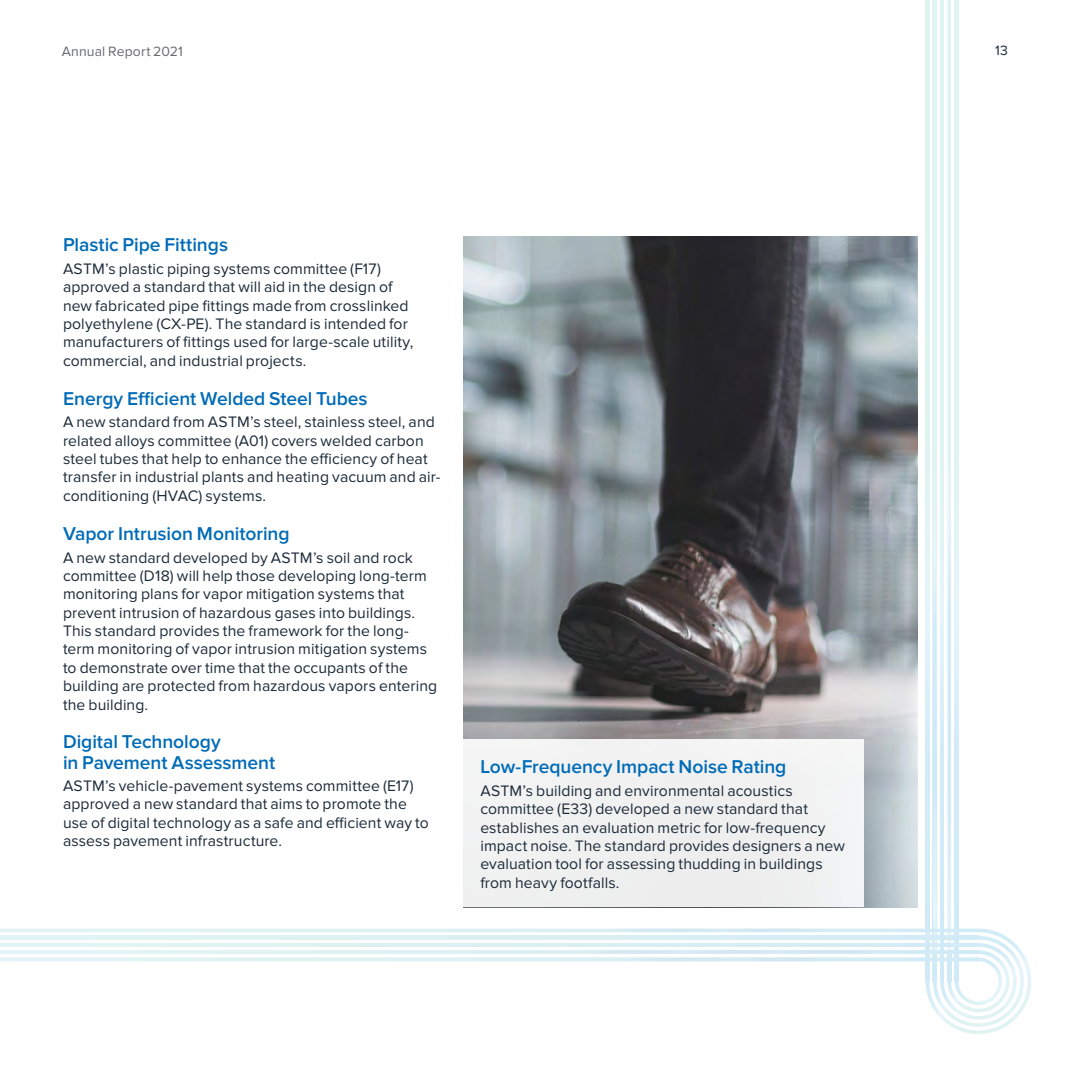
<style>
.page{position:relative;width:1071px;height:1071px;background:#fff}
.page>*{position:absolute;margin:0;border:0;box-sizing:border-box;transform-origin:0 0}
.New_Subhead{font:600 19.25px/21px "Proxima Nova";letter-spacing:-.005em;color:#006bb7}
.Body_Text_9_10_5pt_R{font:15.75px/18.4px "Proxima Nova";letter-spacing:.005em;color:#1c2b39}
.t1{font:14px "Proxima Nova";letter-spacing:.01em;color:#696a6d}
.t2{font:14px "Proxima Nova";color:#1c2b39}
</style>
<div class="page">
<hr style="left:0;top:936px;width:978px;height:3px;background:#dcf0f4">
<hr style="left:0;top:950px;width:978px;height:4px;background:#def2f3">
<hr style="left:0;top:943px;width:978px;height:4px;background:#dcf0f4">
<hr style="left:0;top:929px;width:978px;height:3px;background:#ddf1f3">
<hr style="left:0;top:958px;width:978px;height:3px;background:#def1f3">
<svg style="left:926px;top:0;width:105px;height:1034px"></svg>
<img style="left:933px;top:954px;width:4px;height:27px">
<img style="left:947px;top:954px;width:4px;height:27px">
<img style="left:463px;top:236px;width:455px;height:671px">
<div style="left:463px;top:740px;width:401px;height:167px;background:#f0f1f1"></div>
<p class="t1" style="left:62px;top:43px;width:123px">Annual Report 2021</p>
<p class="t2" style="left:995px;top:42px;width:14px">13</p>
<p class="New_Subhead" style="left:63px;top:235px;width:167px">Plastic Pipe Fittings</p>
<p class="Body_Text_9_10_5pt_R" style="left:63px;top:260px;width:352px">ASTM’s plastic piping systems committee (F17) approved a standard that will aid in the design of new fabricated pipe fittings made from crosslinked polyethylene (CX-PE). The standard is intended for manufacturers of fittings used for large-scale utility, commercial, and industrial projects.</p>
<p class="New_Subhead" style="left:63px;top:389px;width:306px">Energy Efficient Welded Steel Tubes</p>
<p class="Body_Text_9_10_5pt_R" style="left:63px;top:413px;width:379px">A new standard from ASTM’s steel, stainless steel, and related alloys committee (A01) covers welded carbon steel tubes that help to enhance the efficiency of heat transfer in industrial plants and heating vacuum and air&shy;conditioning (HVAC) systems.</p>
<p class="New_Subhead" style="left:63px;top:524px;width:228px">Vapor Intrusion Monitoring</p>
<p class="Body_Text_9_10_5pt_R" style="left:63px;top:548px;width:376px">A new standard developed by ASTM’s soil and rock committee (D18) will help those developing long-term monitoring plans for vapor mitigation systems that prevent intrusion of hazardous gases into buildings.<br>This standard provides the framework for the long&shy;term monitoring of vapor intrusion mitigation systems to demonstrate over time that the occupants of the building are protected from hazardous vapors entering the building.</p>
<p class="New_Subhead" style="left:63px;top:731px;width:214px">Digital Technology<br>in Pavement Assessment</p>
<p class="Body_Text_9_10_5pt_R" style="left:63px;top:777px;width:367px">ASTM’s vehicle-pavement systems committee (E17) approved a new standard that aims to promote the use of digital technology as a safe and efficient way to assess pavement infrastructure.</p>
<p class="New_Subhead" style="left:480px;top:757px;width:308px">Low-Frequency Impact Noise Rating</p>
<p class="Body_Text_9_10_5pt_R" style="left:480px;top:782px;width:366px">ASTM’s building and environmental acoustics committee (E33) developed a new standard that establishes an evaluation metric for low-frequency impact noise. The standard provides designers a new evaluation tool for assessing thudding in buildings from heavy footfalls.</p>
</div>
